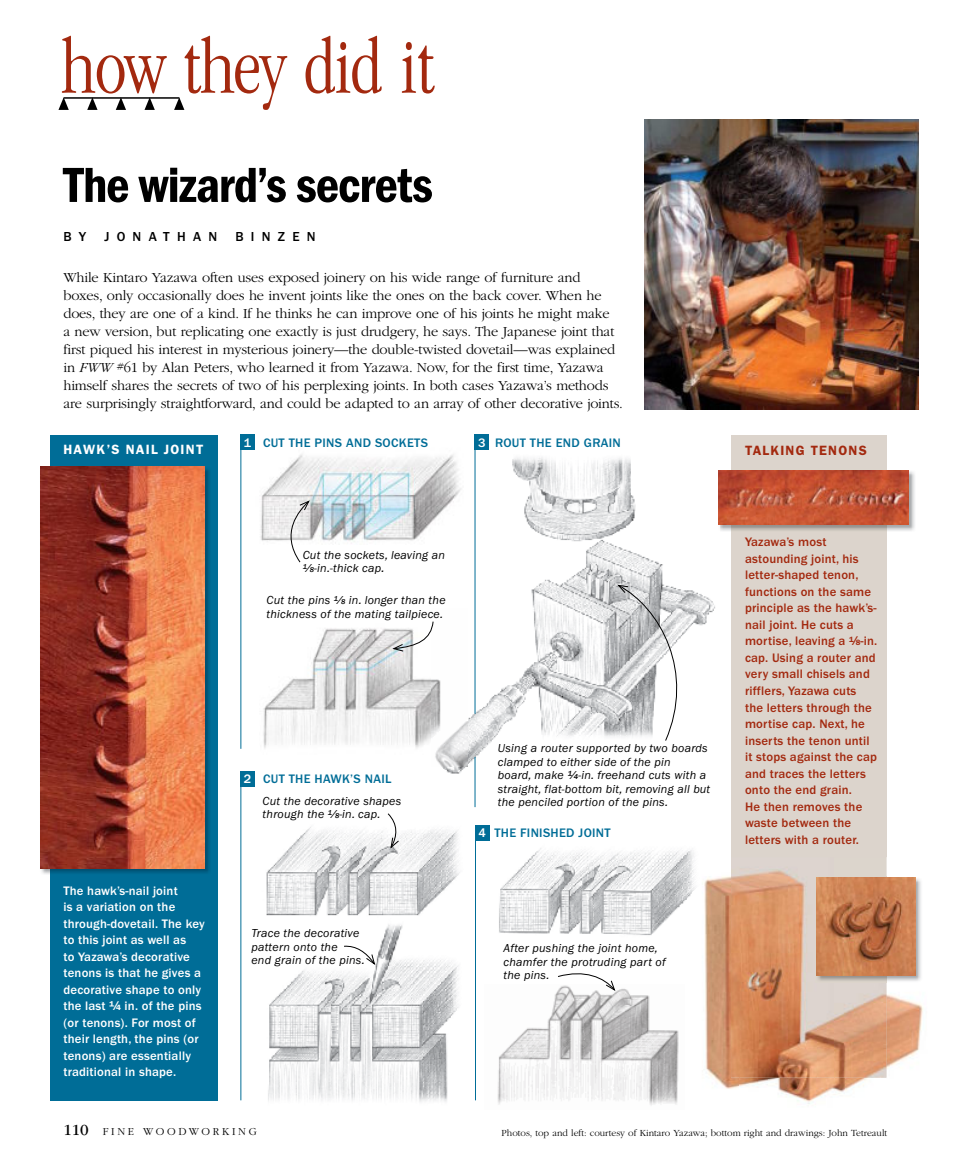
<style>
.page{position:relative;width:959px;height:1175px;background:#fff}
.page>*{position:absolute;margin:0;border:0;box-sizing:border-box;transform-origin:0 0}
.t1{font:300 condensed 80.25px "ITC Garamond Std";letter-spacing:-.015em;color:#a3290f}
.t2{font:51px "ITC Franklin Gothic Std Dm Cd";letter-spacing:-.02em;color:#000}
.t3{font:300 14.4px/18px "ITC Garamond Std";letter-spacing:-.01em;color:#000}
.t4{font:500 13.5px "ITC Franklin Gothic Std";letter-spacing:.54em;color:#000}
.t5{font:600 13.5px "ITC Franklin Gothic Std";letter-spacing:.09em;color:#fff}
.t6{font:600 13.5px "ITC Franklin Gothic Std";letter-spacing:.09em;color:#a3290f}
.t7{font:500 12.75px/16.5px "ITC Franklin Gothic Std";letter-spacing:.015em;color:#a3290f}
.t8{font:500 12.75px/16.5px "ITC Franklin Gothic Std";letter-spacing:.015em;color:#fff}
.t9{font:500 12.75px "ITC Franklin Gothic Std";letter-spacing:.025em;color:#006d97}
.t10{font:italic 12px/13.5px "ITC Franklin Gothic Std";letter-spacing:.02em;color:#000}
.t11{font:300 11.1px "ITC Garamond Std";letter-spacing:.24em;color:#000}
.t12{font:300 9.75px "ITC Garamond Std";color:#000}
.s1{font-style:italic}
.s2{font-family:"ITC Franklin Gothic Std Med It";font-style:normal}
.s3{font-family:"ITC Franklin Gothic Std Med It";font-style:normal;font-size:7.2px}
.s4{font-weight:600}
.s5{font-weight:600;font-size:7.8px}
.s6{font-weight:400;font-size:16.05px}
</style>
<div class="page">
<img style="left:263px;top:628px;width:168px;height:120px">
<img style="left:497px;top:988px;width:182px;height:118px">
<img style="left:487px;top:838px;width:207px;height:97px">
<img style="left:431px;top:450px;width:284px;height:331px">
<img style="left:268px;top:924px;width:191px;height:178px">
<img style="left:266px;top:827px;width:194px;height:89px">
<img style="left:241px;top:450px;width:227px;height:106px">
<div style="left:731px;top:435px;width:155px;height:642px;background:#dcd4cc"></div>
<img style="left:704px;top:876px;width:35px;height:213px">
<img style="left:880px;top:857px;width:43px;height:221px">
<img style="left:739px;top:1077px;width:141px;height:27px">
<img style="left:692px;top:857px;width:3px;height:78px">
<img style="left:731px;top:870px;width:103px;height:207px">
<img style="left:880px;top:857px;width:6px;height:19px">
<img style="left:834px;top:982px;width:52px;height:95px">
<div style="left:51px;top:435px;width:167px;height:665px;background:#006d97"></div>
<img style="left:644px;top:119px;width:274px;height:290px">
<div style="left:240px;top:435px;width:15px;height:15px;background:#006d97"></div>
<hr style="left:240px;top:435px;width:1px;height:314px;background:#006d97">
<div style="left:240px;top:771px;width:15px;height:15px;background:#006d97"></div>
<hr style="left:240px;top:771px;width:1px;height:329px;background:#006d97">
<div style="left:474px;top:435px;width:15px;height:15px;background:#006d97"></div>
<hr style="left:474px;top:435px;width:1px;height:278px;background:#006d97">
<div style="left:475px;top:825px;width:14px;height:15px;background:#006d97"></div>
<hr style="left:475px;top:825px;width:1px;height:275px;background:#006d97">
<img style="left:40px;top:465px;width:170px;height:410px">
<img style="left:40px;top:466px;width:165px;height:402px">
<svg style="left:280px;top:500px;width:30px;height:63px"></svg>
<svg style="left:391px;top:621px;width:43px;height:31px"></svg>
<svg style="left:343px;top:945px;width:33px;height:20px"></svg>
<svg style="left:557px;top:973px;width:59px;height:18px"></svg>
<img style="left:718px;top:470px;width:197px;height:62px">
<img style="left:731px;top:470px;width:155px;height:62px">
<img style="left:718px;top:471px;width:190px;height:54px">
<img style="left:815px;top:876px;width:107px;height:106px">
<img style="left:816px;top:877px;width:99px;height:98px">
<hr style="left:474px;top:757px;width:1px;height:50px;background:#006d97">
<svg style="left:616px;top:584px;width:79px;height:157px"></svg>
<svg style="left:387px;top:813px;width:12px;height:36px"></svg>
<svg style="left:58px;top:97px;width:11px;height:13px"></svg>
<svg style="left:87px;top:99px;width:11px;height:11px"></svg>
<svg style="left:116px;top:99px;width:10px;height:11px"></svg>
<svg style="left:144px;top:99px;width:11px;height:11px"></svg>
<svg style="left:174px;top:97px;width:10px;height:13px"></svg>
<hr style="left:64px;top:97px;width:115px;height:2px;background:#000">
<p class="t1" style="left:61px;top:23px;width:375px">how they did it</p>
<p class="t2" style="left:63px;top:156px;width:371px">The wizard’s secrets</p>
<p class="t4" style="left:63px;top:229px;width:24px">B Y</p>
<p class="t4" style="left:104px;top:229px;width:114px">JONATHAN</p>
<p class="t4" style="left:235px;top:229px;width:82px">BINZEN</p>
<p class="t3" style="left:63px;top:268px;width:561px">While Kintaro Yazawa often uses exposed joinery on his wide range of furniture and boxes, only occasionally does he invent joints like the ones on the back cover. When he does, they are one of a kind. If he thinks he can improve one of his joints he might make<br>a new version, but replicating one exactly is just drudgery, he says. The Japanese joint that first piqued his interest in mysterious joinery—the double-twisted dovetail—was explained in <span class="s1">FWW</span> #61 by Alan Peters, who learned it from Yazawa. Now, for the first time, Yazawa himself shares the secrets of two of his perplexing joints. In both cases Yazawa’s methods are surprisingly straightforward, and could be adapted to an array of other decorative joints.</p>
<p class="t5" style="left:63px;top:442px;width:141px">HAWK’S NAIL JOINT</p>
<p class="t9" style="left:263px;top:435px;width:166px">CUT THE PINS AND SOCKETS</p>
<p class="t8" style="left:244px;top:434px;width:9px">1</p>
<p class="t9" style="left:495px;top:435px;width:127px">ROUT THE END GRAIN</p>
<p class="t8" style="left:478px;top:434px;width:9px">3</p>
<p class="t10" style="left:303px;top:548px;width:144px">Cut the sockets, leaving an<br><sup>1</sup><span class="s2">⁄</span><span class="s3">8</span>-in.-thick cap<span class="s2">.</span></p>
<p class="t10" style="left:266px;top:594px;width:180px">Cut the pins <sup>1</sup><span class="s2">⁄</span><span class="s3">8</span> in. longer than the thickness of the mating tailpiece.</p>
<p class="t8" style="left:63px;top:882px;width:143px">The hawk’s-nail joint<br>is a variation on the through-dovetail. The key to this joint as well as<br>to Yazawa’s decorative tenons is that he gives a decorative shape to only the last <span class="s4">¼</span> in. of the pins (or tenons). For most of their length, the pins (or tenons) are essentially traditional in shape.</p>
<p class="t8" style="left:244px;top:770px;width:9px">2</p>
<p class="t10" style="left:498px;top:741px;width:214px">Using a router supported by two boards clamped to either side of the pin<br>board, make <span class="s2">¼</span>-in. freehand cuts with a straight, flat-bottom bit, removing all but</p>
<p class="t9" style="left:263px;top:771px;width:130px">CUT THE HAWK’S NAIL</p>
<p class="t10" style="left:263px;top:794px;width:140px">Cut the decorative shapes</p>
<p class="t10" style="left:498px;top:795px;width:172px">the penciled portion of the pins.</p>
<p class="t10" style="left:263px;top:808px;width:119px">through the <sup>1</sup><span class="s2">⁄</span><span class="s3">8</span>-in. cap.</p>
<p class="t8" style="left:478px;top:824px;width:9px">4</p>
<p class="t9" style="left:494px;top:825px;width:118px">THE FINISHED JOINT</p>
<p class="t10" style="left:251px;top:926px;width:115px">Trace the decorative pattern onto the<br>end grain of the pins.</p>
<p class="t10" style="left:503px;top:941px;width:164px">After pushing the joint home, chamfer the protruding part of the pins.</p>
<p class="t6" style="left:745px;top:443px;width:123px">TALKING TENONS</p>
<p class="t7" style="left:745px;top:534px;width:134px">Yazawa’s most astounding joint, his letter-shaped tenon, functions on the same principle as the hawk’s&shy;nail joint. He cuts a mortise, leaving a <sup>1</sup><span class="s4">⁄</span><span class="s5">8</span>-in. cap. Using a router and very small chisels and rifflers, Yazawa cuts the letters through the mortise cap. Next, he inserts the tenon until it stops against the cap and traces the letters onto the end grain.<br>He then removes the waste between the letters with a router.</p>
<p class="t11" style="left:63px;top:1125px;width:195px"><span class="s6">110</span> FINE WOODWORKING</p>
<p class="t12" style="left:501px;top:1127px;width:387px">Photos, top and left: courtesy of Kintaro Yazawa; bottom right and drawings: John Tetreault</p>
</div>
